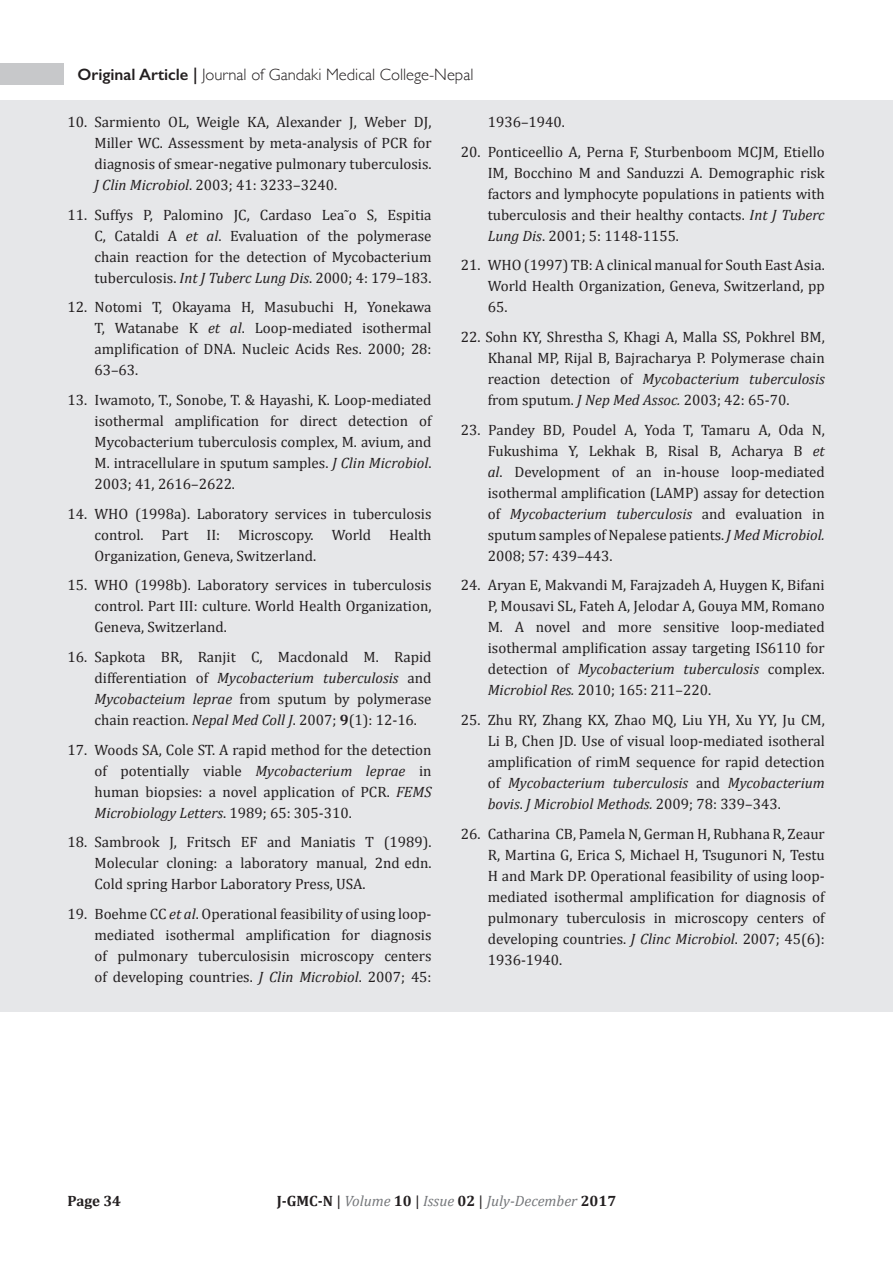
<style>
.page{position:relative;width:893px;height:1263px;background:#fff}
.page>*{position:absolute;margin:0;border:0;box-sizing:border-box;transform-origin:0 0}
.t1{font:300 16.5px "Gill Sans";color:#231f20}
.t2{font:15px/21px "Cambria";color:#231f20;text-align:justify}
.t3{font:italic 15px "Cambria";color:#76787b}
.t4{font:700 15px "Cambria";color:#231f20}
.s1{font-weight:600}
.s2{font-style:italic}
.s3{font-weight:700}
.s4{font-weight:700;font-style:normal;color:#231f20}
.s5{font-style:normal;color:#231f20}
</style>
<div class="page">
<div style="left:0;top:64px;width:64px;height:21px;background:#c7c8ca"></div>
<div style="left:0;top:100px;width:893px;height:912px;background:#e6e7e9"></div>
<p class="t1" style="left:77px;top:62px;width:398px"><span class="s1">Original Article |</span> Journal of Gandaki Medical College-Nepal</p>
<p class="t2" style="left:94px;top:111px;width:339px;text-indent:-27px">10. Sarmiento OL, Weigle KA, Alexander J, Weber DJ, Miller WC. Assessment by meta-analysis of PCR for diagnosis of smear-negative pulmonary tuberculosis.<br><span class="s2">J Clin Microbiol</span>. 2003; 41: 3233–3240.</p>
<p class="t2" style="left:94px;top:204px;width:339px;text-indent:-27px">11. Suffys P, Palomino JC, Cardaso Lea˜o S, Espitia C, Cataldi A <span class="s2">et al</span>. Evaluation of the polymerase chain reaction for the detection of Mycobacterium tuberculosis. <span class="s2">Int J Tuberc Lung Dis</span>. 2000; 4: 179–183.</p>
<p class="t2" style="left:94px;top:297px;width:339px;text-indent:-27px">12. Notomi T, Okayama H, Masubuchi H, Yonekawa T, Watanabe K <span class="s2">et al</span>. Loop-mediated isothermal amplification of DNA. Nucleic Acids Res. 2000; 28:<br>63–63.</p>
<p class="t2" style="left:94px;top:389px;width:339px;text-indent:-27px">13. Iwamoto, T., Sonobe, T. &amp; Hayashi, K. Loop-mediated isothermal amplification for direct detection of Mycobacterium tuberculosis complex, M. avium, and M. intracellulare in sputum samples. <span class="s2">J Clin Microbiol</span>.<br>2003; 41, 2616–2622.</p>
<p class="t2" style="left:94px;top:503px;width:339px;text-indent:-27px">14. WHO (1998a). Laboratory services in tuberculosis control. Part II: Microscopy. World Health Organization, Geneva, Switzerland.</p>
<p class="t2" style="left:94px;top:575px;width:339px;text-indent:-27px">15. WHO (1998b). Laboratory services in tuberculosis control. Part III: culture. World Health Organization, Geneva, Switzerland.</p>
<p class="t2" style="left:94px;top:646px;width:339px;text-indent:-27px">16. Sapkota BR, Ranjit C, Macdonald M. Rapid differentiation of <span class="s2">Mycobacterium tuberculosis</span> and <span class="s2">Mycobacteium leprae</span> from sputum by polymerase chain reaction. <span class="s2">Nepal Med Coll J</span>. 2007; <span class="s3">9</span>(1): 12-16.</p>
<p class="t2" style="left:94px;top:739px;width:339px;text-indent:-27px">17. Woods SA, Cole ST. A rapid method for the detection of potentially viable <span class="s2">Mycobacterium leprae</span> in human biopsies: a novel application of PCR. <span class="s2">FEMS Microbiology Letters</span>. 1989; 65: 305-310.</p>
<p class="t2" style="left:94px;top:832px;width:339px;text-indent:-27px">18. Sambrook J, Fritsch EF and Maniatis T (1989).<br>Molecular cloning: a laboratory manual, 2nd edn.<br>Cold spring Harbor Laboratory Press, USA.</p>
<p class="t2" style="left:95px;top:903px;width:339px;text-indent:-27px">19. Boehme CC <span class="s2">et al</span>. Operational feasibility of using loop&shy;mediated isothermal amplification for diagnosis of pulmonary tuberculosisin microscopy centers of developing countries. <span class="s2">J Clin Microbiol</span>. 2007; 45:</p>
<p class="t2" style="left:488px;top:111px;width:79px">1936–1940.</p>
<p class="t2" style="left:488px;top:141px;width:339px;text-indent:-27px">20. Ponticeellio A, Perna F, Sturbenboom MCJM, Etiello IM, Bocchino M and Sanduzzi A. Demographic risk factors and lymphocyte populations in patients with tuberculosis and their healthy contacts. <span class="s2">Int J Tuberc Lung Dis</span>. 2001; 5: 1148-1155.</p>
<p class="t2" style="left:488px;top:255px;width:339px;text-indent:-27px">21. WHO (1997) TB: A clinical manual for South East Asia.<br>World Health Organization, Geneva, Switzerland, pp 65.</p>
<p class="t2" style="left:488px;top:326px;width:339px;text-indent:-27px">22. Sohn KY, Shrestha S, Khagi A, Malla SS, Pokhrel BM, Khanal MP, Rijal B, Bajracharya P. Polymerase chain reaction detection of <span class="s2">Mycobacterium tuberculosis </span>from sputum. <span class="s2">J Nep Med Assoc.</span> 2003; 42: 65-70.</p>
<p class="t2" style="left:488px;top:419px;width:339px;text-indent:-27px">23. Pandey BD, Poudel A, Yoda T, Tamaru A, Oda N, Fukushima Y, Lekhak B, Risal B, Acharya B <span class="s2">et al</span>. Development of an in-house loop-mediated isothermal amplification (LAMP) assay for detection of <span class="s2">Mycobacterium tuberculosis</span> and evaluation in sputum samples of Nepalese patients. <span class="s2">J Med Microbiol.<br></span>2008; 57: 439–443.</p>
<p class="t2" style="left:488px;top:575px;width:339px;text-indent:-27px">24. Aryan E, Makvandi M, Farajzadeh A, Huygen K, Bifani P, Mousavi SL, Fateh A, Jelodar A, Gouya MM, Romano M. A novel and more sensitive loop-mediated isothermal amplification assay targeting IS6110 for detection of <span class="s2">Mycobacterium tuberculosis</span> complex.<br><span class="s2">Microbiol Res.</span> 2010; 165: 211–220.</p>
<p class="t2" style="left:488px;top:709px;width:339px;text-indent:-27px">25. Zhu RY, Zhang KX, Zhao MQ, Liu YH, Xu YY, Ju CM, Li B, Chen JD. Use of visual loop-mediated isotheral amplification of rimM sequence for rapid detection of <span class="s2">Mycobacterium tuberculosis</span> and <span class="s2">Mycobacterium bovis</span>. <span class="s2">J Microbiol Methods.</span> 2009; 78: 339–343.</p>
<p class="t2" style="left:488px;top:823px;width:339px;text-indent:-27px">26. Catharina CB, Pamela N, German H, Rubhana R, Zeaur R, Martina G, Erica S, Michael H, Tsugunori N, Testu H and Mark DP. Operational feasibility of using loop&shy;mediated isothermal amplification for diagnosis of pulmonary tuberculosis in microscopy centers of developing countries. <span class="s2">J Clinc Microbiol</span>. 2007; 45(6):<br>1936-1940.</p>
<p class="t4" style="left:68px;top:1190px;width:55px">Page 34</p>
<p class="t3" style="left:277px;top:1190px;width:341px"><span class="s4">J-GMC-N</span> <span class="s5">|</span> Volume <span class="s4">10</span> <span class="s5">|</span> Issue <span class="s4">02</span> <span class="s5">|</span> July-December <span class="s4">2017</span></p>
</div>
